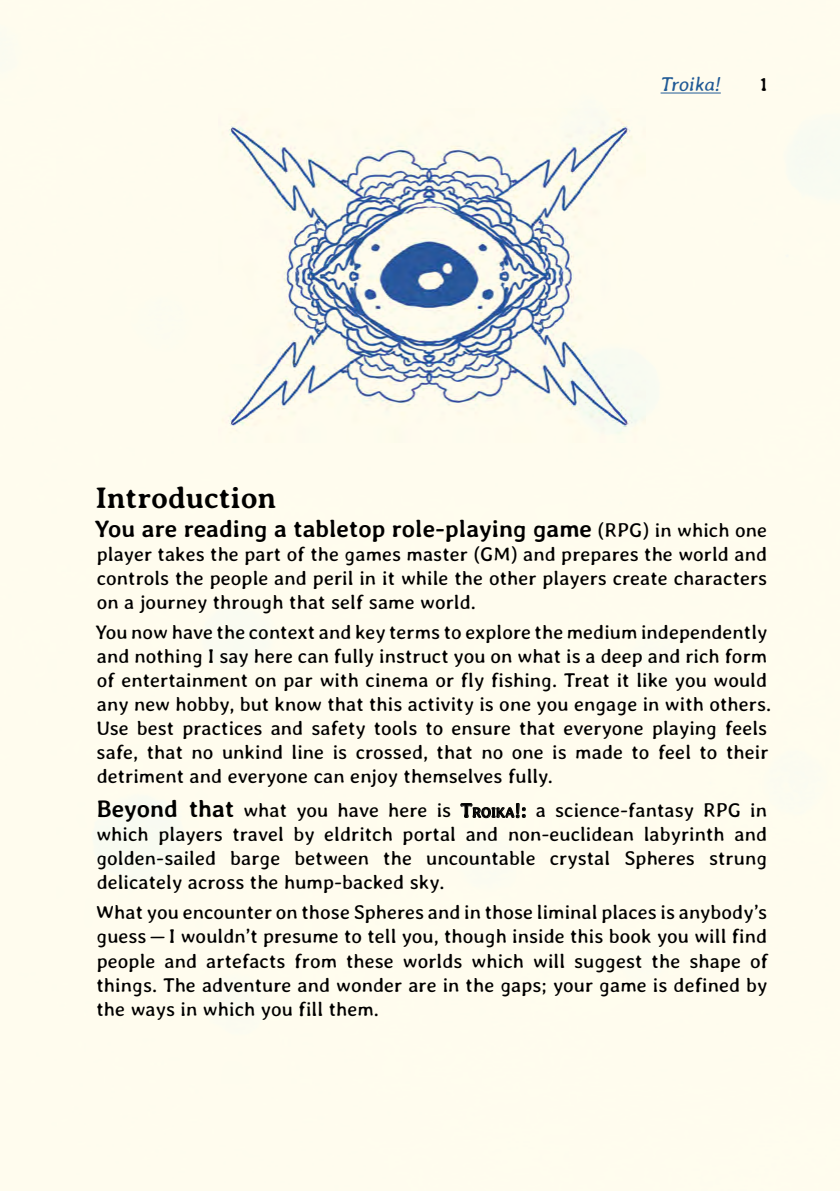
<style>
.page{position:relative;width:840px;height:1191px;background:#fff}
.page>*{position:absolute;margin:0;border:0;box-sizing:border-box;transform-origin:0 0}
.t1{font:700 30px "Averia Serif Libre";color:#000}
.t2{font:700 24px "Averia Libre";color:#000}
.t3{font:20px/24px "Averia Libre";color:#000;text-align:justify}
.t4{font:italic 20px "Averia Libre";letter-spacing:-.01em;color:#225b96}
.s1{font-weight:400;font-size:20px}
.s2{font-weight:700;font-size:24px}
.s3{font-weight:700}
.s4{font-weight:700;font-size:14px}
</style>
<div class="page">
<hr style="left:660px;top:92px;width:60px;height:1px;background:#225b96">
<img style="left:218px;top:108px;width:427px;height:334px">
<p class="t4" style="left:660px;top:72px;width:62px">Troika!</p>
<p class="t3" style="left:759px;top:72px;width:10px">1</p>
<h1 class="t1" style="left:95px;top:481px;width:182px">Introduction</h1>
<p class="t2" style="left:94px;top:514px;width:673px">You are reading a tabletop role-playing game <span class="s1">(RPG) in which one</span></p>
<p class="t3" style="left:97px;top:541px;width:671px">player takes the part of the games master (GM) and prepares the world and controls the people and peril in it while the other players create characters on a journey through that self same world.</p>
<p class="t3" style="left:95px;top:619px;width:677px;text-align:left">You now have the context and key terms to explore the medium independently and nothing I say here can fully instruct you on what is a deep and rich form of entertainment on par with cinema or fly fishing. Treat it like you would any new hobby, but know that this activity is one you engage in with others.<br>Use best practices and safety tools to ensure that everyone playing feels safe, that no unkind line is crossed, that no one is made to feel to their detriment and everyone can enjoy themselves fully.</p>
<p class="t3" style="left:96px;top:798px;width:672px"><span class="s2">Beyond that</span> what you have here is <span class="s3">T</span><span class="s4">ROIKA</span><span class="s3">!:</span> a science-fantasy RPG in which players travel by eldritch portal and non-euclidean labyrinth and golden‑sailed barge between the uncountable crystal Spheres strung delicately across the hump-backed sky.</p>
<p class="t3" style="left:96px;top:900px;width:673px">What you encounter on those Spheres and in those liminal places is anybody’s guess — I wouldn’t presume to tell you, though inside this book you will find people and artefacts from these worlds which will suggest the shape of things. The adventure and wonder are in the gaps; your game is defined by the ways in which you fill them.</p>
</div>
